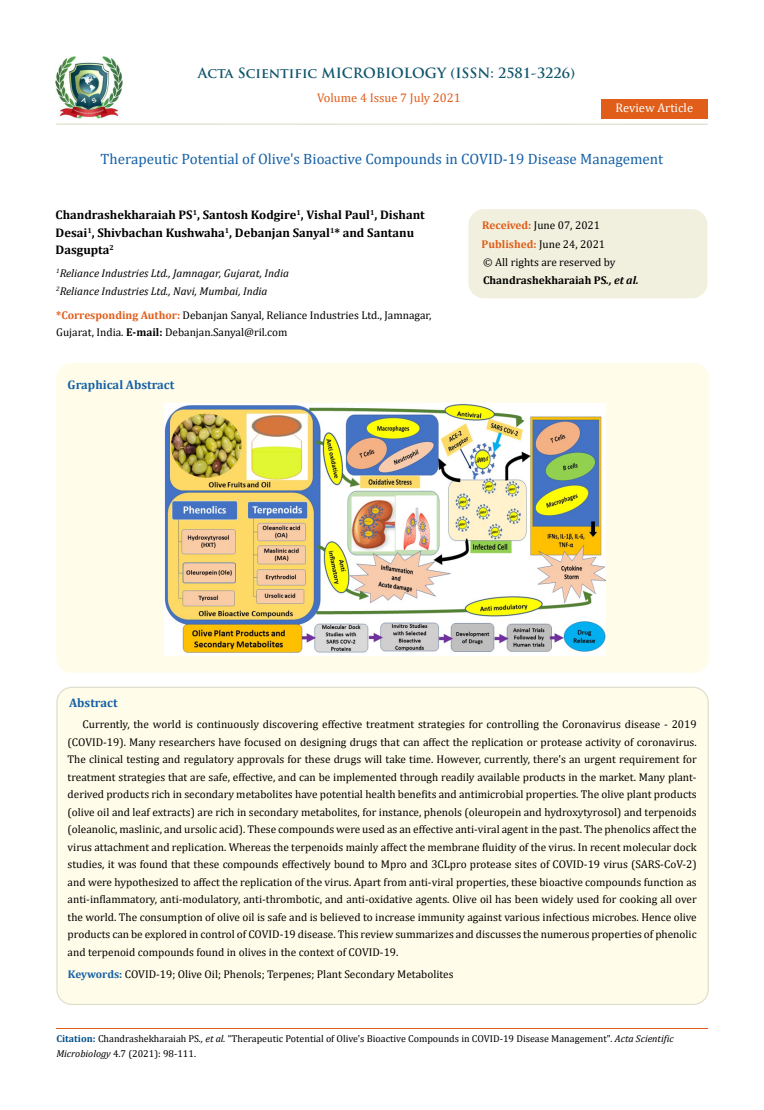
<style>
.page{position:relative;width:764px;height:1110px;background:#fff}
.page>*{position:absolute;margin:0;border:0;box-sizing:border-box;transform-origin:0 0}
.t1{font:15px "Cambria";color:#1560a6}
.t2{font:700 13.75px "Trajan Pro";color:#0e546a}
.t3{font:700 12.5px/17.5px "Cambria";color:#000}
.t4{font:700 12.5px "Cambria";color:#1560a6}
.t5{font:12.5px "Cambria";color:#e05d1a}
.t6{font:12.5px "Cambria";color:#fff}
.t7{font:11.25px/17.5px "Cambria";color:#000}
.t8{font:italic 11.25px/17.5px "Cambria";color:#000}
.t9{font:10px/15px "Cambria";color:#000}
.s1{font-weight:700;color:#e05d1a}
.s2{font-weight:700}
.s3{font-weight:700;font-style:italic}
.s4{font-weight:700;color:#1560a6}
.s5{font-weight:700;color:#035089}
.s6{font-style:italic}
</style>
<div class="page">
<img style="left:56px;top:57px;width:66px;height:61px">
<div style="left:601px;top:99px;width:106px;height:20px;background:#e05d1a"></div>
<div style="left:469px;top:210px;width:238px;height:88px;background:#f1f0de;border-radius:15px"></div>
<div style="left:468px;top:209px;width:239px;height:89px;border:1px solid #f1f0de;border-radius:15px"></div>
<div style="left:57px;top:687px;width:651px;height:317px;background:#fffde9;border-radius:15px"></div>
<div style="left:56px;top:363px;width:653px;height:310px;background:#fffde9;border-radius:15px"></div>
<img style="left:164px;top:404px;width:441px;height:251px">
<hr style="left:56px;top:1028px;width:652px;height:1px;background:#e05d1a">
<hr style="left:56px;top:123px;width:651px;height:2px;background:#e0dfcd">
<p class="t2" style="left:198px;top:64px;width:379px">Acta Scientific MICROBIOLOGY (ISSN: 2581-3226)</p>
<p class="t5" style="left:317px;top:91px;width:145px">Volume 4 Issue 7 July 2021</p>
<p class="t6" style="left:615px;top:100px;width:79px">Review Article</p>
<h1 class="t1" style="left:101px;top:150px;width:564px">Therapeutic Potential of Olive's Bioactive Compounds in COVID-19 Disease Management</h1>
<p class="t3" style="left:56px;top:206px;width:371px">Chandrashekharaiah PS<sup>1</sup>, Santosh Kodgire<sup>1</sup>, Vishal Paul<sup>1</sup>, Dishant<br>Desai<sup>1</sup>, Shivbachan Kushwaha<sup>1</sup>, Debanjan Sanyal<sup>1</sup>* and Santanu<br>Dasgupta<sup>2</sup></p>
<p class="t8" style="left:56px;top:264px;width:234px"><sup>1</sup>Reliance Industries Ltd., Jamnagar, Gujarat, India<br><sup>2</sup>Reliance Industries Ltd., Navi, Mumbai, India</p>
<p class="t7" style="left:56px;top:306px;width:377px"><span class="s1">*Corresponding Author:</span> Debanjan Sanyal, Reliance Industries Ltd., Jamnagar,<br>Gujarat, India. <span class="s2">E-mail:</span> Debanjan.Sanyal@ril.com</p>
<p class="t4" style="left:68px;top:376px;width:108px">Graphical Abstract</p>
<p class="t7" style="left:481px;top:216px;width:125px;line-height:19.1px"><span class="s1">Received:</span> June 07, 2021<br><span class="s1">Published:</span> June 24, 2021</p>
<p class="t7" style="left:483px;top:254px;width:157px">© All rights are reserved by<br><span class="s2">Chandrashekharaiah PS</span><span class="s3">., et al.</span></p>
<p class="t4" style="left:69px;top:694px;width:50px">Abstract</p>
<p class="t7" style="left:68px;top:715px;width:630px;text-align:justify;text-indent:15px">Currently, the world is continuously discovering effective treatment strategies for controlling the Coronavirus disease - 2019 (COVID-19). Many researchers have focused on designing drugs that can affect the replication or protease activity of coronavirus.<br>The clinical testing and regulatory approvals for these drugs will take time. However, currently, there's an urgent requirement for treatment strategies that are safe, effective, and can be implemented through readily available products in the market. Many plant&shy;derived products rich in secondary metabolites have potential health benefits and antimicrobial properties. The olive plant products (olive oil and leaf extracts) are rich in secondary metabolites, for instance, phenols (oleuropein and hydroxytyrosol) and terpenoids (oleanolic, maslinic, and ursolic acid). These compounds were used as an effective anti-viral agent in the past. The phenolics affect the virus attachment and replication. Whereas the terpenoids mainly affect the membrane fluidity of the virus. In recent molecular dock studies, it was found that these compounds effectively bound to Mpro and 3CLpro protease sites of COVID-19 virus (SARS-CoV-2) and were hypothesized to affect the replication of the virus. Apart from anti-viral properties, these bioactive compounds function as anti-inflammatory, anti-modulatory, anti-thrombotic, and anti-oxidative agents. Olive oil has been widely used for cooking all over the world. The consumption of olive oil is safe and is believed to increase immunity against various infectious microbes. Hence olive products can be explored in control of COVID-19 disease. This review summarizes and discusses the numerous properties of phenolic and terpenoid compounds found in olives in the context of COVID-19.</p>
<p class="t7" style="left:68px;top:966px;width:387px"><span class="s4">Keywords:</span> COVID-19; Olive Oil; Phenols; Terpenes; Plant Secondary Metabolites</p>
<p class="t9" style="left:56px;top:1032px;width:619px"><span class="s5">Citation:</span> Chandrashekharaiah PS<span class="s6">., et al.</span> “Therapeutic Potential of Olive's Bioactive Compounds in COVID-19 Disease Management". <span class="s6">Acta Scientific<br>Microbiology</span> 4.7 (2021): 98-111.</p>
</div>
